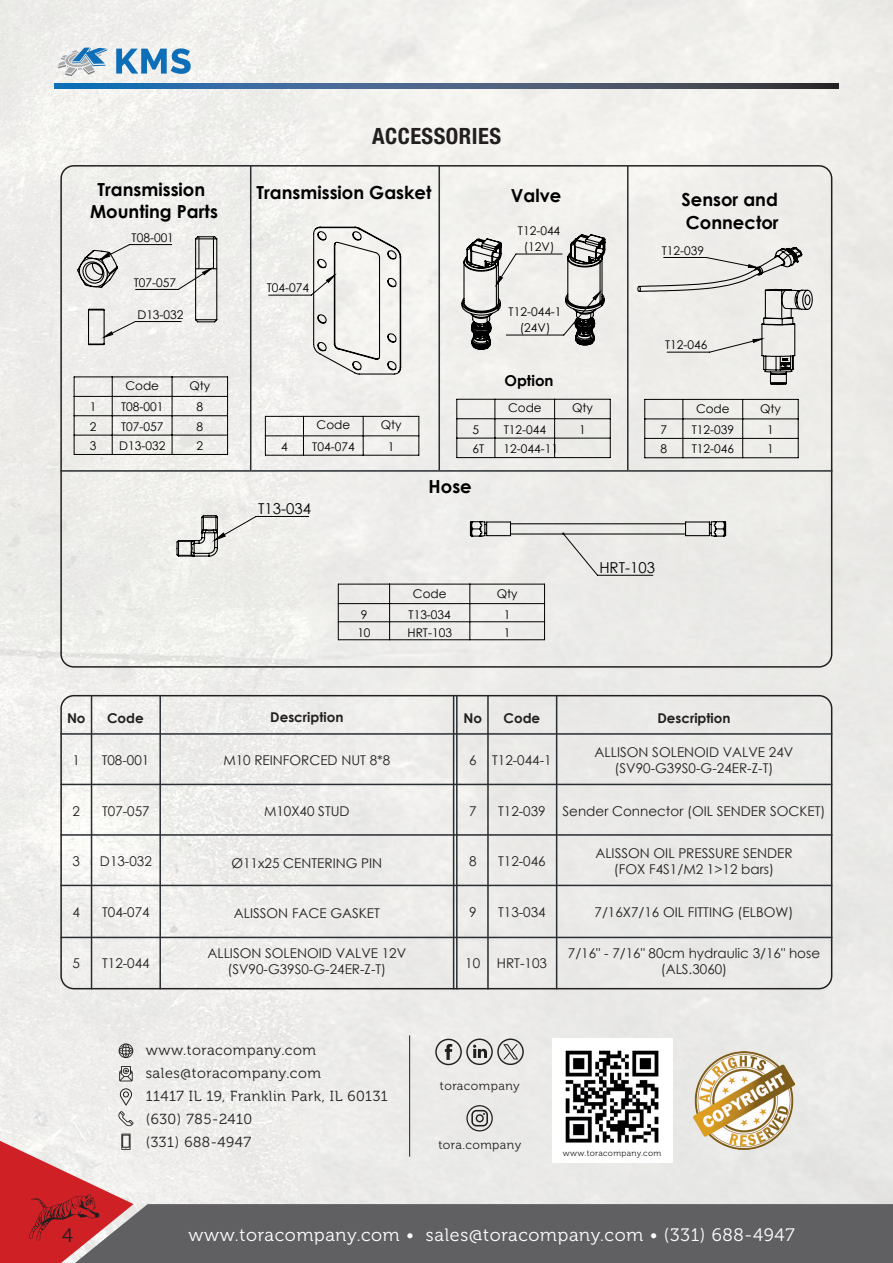
<style>
.page{position:relative;width:893px;height:1263px;background:#fff}
.page>*{position:absolute;margin:0;border:0;box-sizing:border-box;transform-origin:0 0}
.t1{font:700 condensed 22.5px "Helvetica Neue LT Std";letter-spacing:.02em;color:#231f20}
.t2{font:19.5px "Museo 300";color:#231f20}
.t3{font:700 18px/22.2px "Century Gothic";color:#000}
.t4{font:18px "Museo 300";letter-spacing:.04em;color:#fff}
.t5{font:15px "Century Gothic";color:#000}
.t6{font:700 15px "Century Gothic";color:#000}
.t7{font:14.55px/23px "Museo 300";letter-spacing:.04em;color:#231f20}
.t8{font:13.5px/16.2px "Century Gothic";color:#231f20;text-align:center}
.t9{font:700 13.5px "Century Gothic";color:#231f20}
.t10{font:12.3px "Museo 300";letter-spacing:.04em;color:#231f20}
.t11{font:12px/16.2px "Century Gothic";color:#000;text-align:center}
.t12{font:8.4px "Museo 300";letter-spacing:.04em;color:#231f20}
</style>
<div class="page">
<img style="left:0;top:0;width:893px;height:1204px">
<div style="left:134px;top:1204px;width:758px;height:59px;background:#606063"></div>
<svg style="left:892px;top:1204px;width:1px;height:59px"></svg>
<div style="left:552px;top:1038px;width:120px;height:125px;background:#fff"></div>
<img style="left:565px;top:1050px;width:94px;height:93px">
<svg style="left:120px;top:1088px;width:12px;height:17px"></svg>
<svg style="left:119px;top:1043px;width:14px;height:15px"></svg>
<svg style="left:119px;top:1066px;width:14px;height:15px"></svg>
<hr style="left:409px;top:1035px;width:1px;height:121px;background:#231f20">
<svg style="left:466px;top:1105px;width:27px;height:26px"></svg>
<svg style="left:0;top:1111px;width:134px;height:152px"></svg>
<img style="left:693px;top:1051px;width:102px;height:99px">
<div style="left:60px;top:695px;width:772px;height:294px;border:2px solid #231f20;border-radius:13px"></div>
<hr style="left:250px;top:165px;width:1px;height:305px;background:#282d31">
<hr style="left:438px;top:165px;width:2px;height:305px;background:#282d31">
<hr style="left:91px;top:695px;width:1px;height:294px;background:#282d31">
<hr style="left:159px;top:695px;width:2px;height:294px;background:#282d31">
<hr style="left:487px;top:695px;width:2px;height:294px;background:#282d31">
<hr style="left:556px;top:695px;width:1px;height:294px;background:#282d31">
<hr style="left:453px;top:695px;width:1px;height:294px;background:#282d31">
<hr style="left:456px;top:695px;width:2px;height:294px;background:#282d31">
<hr style="left:60px;top:470px;width:772px;height:2px;background:#282d31">
<hr style="left:60px;top:733px;width:772px;height:2px;background:#282d31">
<hr style="left:60px;top:784px;width:772px;height:1px;background:#282d31">
<hr style="left:60px;top:834px;width:772px;height:2px;background:#282d31">
<hr style="left:60px;top:937px;width:772px;height:1px;background:#282d31">
<hr style="left:60px;top:885px;width:772px;height:1px;background:#282d31">
<hr style="left:627px;top:165px;width:1px;height:305px;background:#282d31">
<svg style="left:116px;top:48px;width:75px;height:26px"></svg>
<svg style="left:58px;top:48px;width:49px;height:28px"></svg>
<svg style="left:54px;top:84px;width:785px;height:4px;background:#3d5c80"></svg>
<svg style="left:73px;top:244px;width:726px;height:396px;background:#e8e8e5"></svg>
<svg style="left:77px;top:226px;width:736px;height:331px;background:#e3e2e0"></svg>
<svg style="left:435px;top:1038px;width:89px;height:27px;background:#bcbbba"></svg>
<h1 class="t1" style="left:372px;top:122px;width:130px">ACCESSORIES</h1>
<h3 class="t3" style="left:90px;top:177px;width:129px;text-align:center">Transmission<br>Mounting Parts</h3>
<h3 class="t3" style="left:257px;top:181px;width:176px">Transmission Gasket</h3>
<p class="t11" style="left:132px;top:229px;width:44px">T08-001</p>
<p class="t11" style="left:134px;top:274px;width:44px">T07-057</p>
<p class="t11" style="left:137px;top:306px;width:48px">D13-032</p>
<p class="t11" style="left:267px;top:280px;width:44px">T04-074</p>
<h3 class="t3" style="left:511px;top:184px;width:52px">Valve</h3>
<p class="t11" style="left:518px;top:222px;width:44px">T12-044 (12V)</p>
<p class="t11" style="left:509px;top:303px;width:54px">T12-044-1 (24V)</p>
<p class="t11" style="left:125px;top:377px;width:35px">Code</p>
<p class="t11" style="left:189px;top:377px;width:22px">Qty</p>
<p class="t11" style="left:90px;top:399px;width:8px">1</p>
<p class="t11" style="left:121px;top:399px;width:44px">T08-001</p>
<p class="t11" style="left:197px;top:399px;width:8px">8</p>
<p class="t11" style="left:90px;top:418px;width:8px">2</p>
<p class="t11" style="left:121px;top:418px;width:44px">T07-057</p>
<p class="t11" style="left:197px;top:418px;width:8px">8</p>
<p class="t11" style="left:90px;top:437px;width:8px">3</p>
<p class="t11" style="left:119px;top:437px;width:48px">D13-032</p>
<p class="t11" style="left:197px;top:437px;width:8px">2</p>
<p class="t11" style="left:317px;top:417px;width:35px">Code</p>
<p class="t11" style="left:381px;top:417px;width:22px">Qty</p>
<p class="t11" style="left:281px;top:438px;width:8px">4</p>
<p class="t11" style="left:312px;top:438px;width:44px">T04-074</p>
<p class="t11" style="left:388px;top:438px;width:8px">1</p>
<p class="t5" style="left:258px;top:498px;width:54px">T13-034</p>
<p class="t6" style="left:504px;top:369px;width:51px">Option</p>
<p class="t11" style="left:508px;top:400px;width:35px">Code</p>
<p class="t11" style="left:572px;top:400px;width:22px">Qty</p>
<p class="t11" style="left:473px;top:421px;width:8px">5</p>
<p class="t11" style="left:504px;top:421px;width:44px">T12-044</p>
<p class="t11" style="left:579px;top:421px;width:8px">1</p>
<p class="t11" style="left:473px;top:440px;width:13px">6T</p>
<p class="t11" style="left:503px;top:440px;width:56px">12-044-11</p>
<h3 class="t3" style="left:429px;top:474px;width:45px">Hose</h3>
<h3 class="t3" style="left:681px;top:188px;width:99px">Sensor and<br>Connector</h3>
<p class="t11" style="left:662px;top:242px;width:44px">T12-039</p>
<p class="t11" style="left:665px;top:337px;width:44px">T12-046</p>
<p class="t11" style="left:696px;top:400px;width:35px">Code</p>
<p class="t11" style="left:760px;top:400px;width:22px">Qty</p>
<p class="t11" style="left:661px;top:421px;width:8px">7</p>
<p class="t11" style="left:692px;top:421px;width:44px">T12-039</p>
<p class="t11" style="left:767px;top:421px;width:8px">1</p>
<p class="t11" style="left:661px;top:441px;width:8px">8</p>
<p class="t11" style="left:692px;top:441px;width:44px">T12-046</p>
<p class="t11" style="left:767px;top:441px;width:8px">1</p>
<p class="t11" style="left:413px;top:585px;width:35px">Code</p>
<p class="t11" style="left:497px;top:585px;width:22px">Qty</p>
<p class="t11" style="left:361px;top:606px;width:8px">9</p>
<p class="t11" style="left:409px;top:606px;width:44px">T13-034</p>
<p class="t11" style="left:504px;top:606px;width:8px">1</p>
<p class="t11" style="left:357px;top:624px;width:15px">10</p>
<p class="t11" style="left:407px;top:624px;width:46px">HRT-103</p>
<p class="t11" style="left:504px;top:624px;width:8px">1</p>
<p class="t5" style="left:599px;top:557px;width:57px">HRT-103</p>
<p class="t9" style="left:67px;top:707px;width:20px">No</p>
<p class="t9" style="left:107px;top:707px;width:38px">Code</p>
<p class="t9" style="left:270px;top:707px;width:75px">Description</p>
<p class="t9" style="left:463px;top:707px;width:20px">No</p>
<p class="t9" style="left:504px;top:707px;width:38px">Code</p>
<p class="t9" style="left:657px;top:707px;width:75px">Description</p>
<p class="t8" style="left:73px;top:752px;width:9px">1</p>
<p class="t8" style="left:102px;top:752px;width:49px">T08-001</p>
<p class="t8" style="left:223px;top:752px;width:169px">M10 REINFORCED NUT 8*8</p>
<p class="t8" style="left:73px;top:802px;width:9px">2</p>
<p class="t8" style="left:102px;top:802px;width:49px">T07-057</p>
<p class="t8" style="left:264px;top:802px;width:87px">M10X40 STUD</p>
<p class="t8" style="left:73px;top:853px;width:9px">3</p>
<p class="t8" style="left:73px;top:904px;width:9px">4</p>
<p class="t8" style="left:100px;top:853px;width:53px">D13-032</p>
<p class="t8" style="left:102px;top:903px;width:49px">T04-074</p>
<p class="t8" style="left:231px;top:854px;width:152px">Ø11x25 CENTERING PIN</p>
<p class="t8" style="left:234px;top:904px;width:148px">ALISSON FACE GASKET</p>
<p class="t8" style="left:73px;top:955px;width:9px">5</p>
<p class="t8" style="left:102px;top:955px;width:49px">T12-044</p>
<p class="t8" style="left:207px;top:944px;width:200px">ALLISON SOLENOID VALVE 12V (SV90-G39S0-G-24ER-Z-T)</p>
<p class="t8" style="left:469px;top:752px;width:9px">6</p>
<p class="t8" style="left:492px;top:752px;width:61px">T12-044-1</p>
<p class="t8" style="left:469px;top:802px;width:9px">7</p>
<p class="t8" style="left:498px;top:802px;width:49px">T12-039</p>
<p class="t8" style="left:469px;top:853px;width:9px">8</p>
<p class="t8" style="left:498px;top:853px;width:49px">T12-046</p>
<p class="t8" style="left:469px;top:904px;width:9px">9</p>
<p class="t8" style="left:498px;top:904px;width:49px">T13-034</p>
<p class="t8" style="left:465px;top:955px;width:16px">10</p>
<p class="t8" style="left:497px;top:954px;width:52px">HRT-103</p>
<p class="t8" style="left:595px;top:744px;width:200px">ALLISON SOLENOID VALVE 24V (SV90-G39S0-G-24ER-Z-T)</p>
<p class="t8" style="left:563px;top:802px;width:264px">Sender Connector (OIL SENDER SOCKET)</p>
<p class="t8" style="left:595px;top:845px;width:199px">ALISSON OIL PRESSURE SENDER (FOX F4S1/M2 1&gt;12 bars)</p>
<p class="t8" style="left:594px;top:904px;width:200px">7/16X7/16 OIL FITTING (ELBOW)</p>
<p class="t8" style="left:568px;top:944px;width:254px">7/16" - 7/16" 80cm hydraulic 3/16" hose (ALS.3060)</p>
<p class="t7" style="left:146px;top:1039px;width:244px">www.toracompany.com sales@toracompany.com<br>11417 IL 19, Franklin Park, IL 60131 (630) 785-2410<br>(331) 688-4947</p>
<p class="t10" style="left:440px;top:1079px;width:82px">toracompany</p>
<p class="t10" style="left:438px;top:1138px;width:84px">tora.company</p>
<p class="t12" style="left:563px;top:1149px;width:100px">www.toracompany.com</p>
<h2 class="t2" style="left:62px;top:1225px;width:12px">4</h2>
<h3 class="t4" style="left:188px;top:1225px;width:608px">www.toracompany.com • sales@toracompany.com • (331) 688-4947</h3>
</div>
